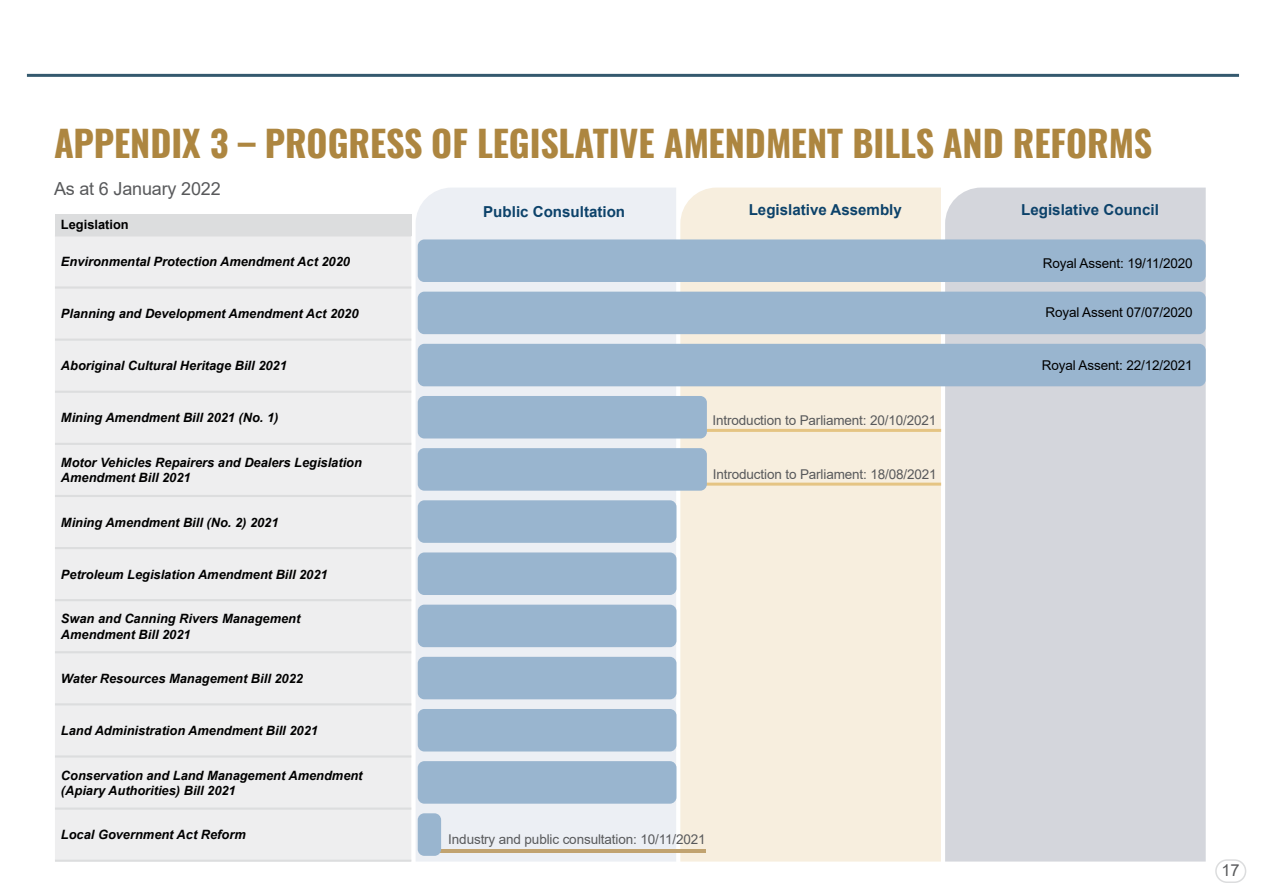
<style>
.page{position:relative;width:1263px;height:893px;background:#fff}
.page>*{position:absolute;margin:0;border:0;box-sizing:border-box;transform-origin:0 0}
.t1{font:36px "Oswald";color:#ad8640}
.t2{font:18px "Arial";letter-spacing:-.01em;color:#58595b}
.t3{font:16.5px "Arial";color:#58595b}
.t4{font:700 15.15px "Arial";color:#0c426a}
.t5{font:13.5px "Arial";letter-spacing:-.01em;color:#58595b}
.t6{font:13.5px "Arial";letter-spacing:-.01em;color:#000}
.t7{font:italic 700 12.75px/15.5px "Arial";color:#000}
.t8{font:700 12.75px "Arial";color:#000}
</style>
<div class="page">
<div style="left:1215px;top:859px;width:31px;height:24px;border:2px solid #dcddde;border-radius:11px"></div>
<hr style="left:27px;top:74px;width:1212px;height:3px;background:#34596e">
<div style="left:416px;top:188px;width:260px;height:673px;background:#eceff4"></div>
<div style="left:680px;top:188px;width:261px;height:673px;background:#f7eede"></div>
<div style="left:945px;top:188px;width:261px;height:673px;background:#d4d6dc"></div>
<div style="left:55px;top:214px;width:356px;height:21px;background:#dcddde"></div>
<div style="left:55px;top:236px;width:356px;height:624px;background:#eeeeef"></div>
<hr style="left:55px;top:286px;width:356px;height:3px;background:#dcddde">
<hr style="left:55px;top:339px;width:356px;height:2px;background:#dcddde">
<hr style="left:55px;top:391px;width:356px;height:2px;background:#dcddde">
<hr style="left:55px;top:443px;width:356px;height:2px;background:#dcddde">
<hr style="left:55px;top:495px;width:356px;height:2px;background:#dcddde">
<hr style="left:55px;top:547px;width:356px;height:2px;background:#dcddde">
<hr style="left:55px;top:599px;width:356px;height:2px;background:#dcddde">
<hr style="left:55px;top:651px;width:356px;height:2px;background:#dcddde">
<hr style="left:55px;top:703px;width:356px;height:2px;background:#dcddde">
<hr style="left:55px;top:755px;width:356px;height:2px;background:#dcddde">
<hr style="left:55px;top:807px;width:356px;height:3px;background:#dcddde">
<hr style="left:55px;top:234px;width:356px;height:2px;background:#dcddde">
<hr style="left:55px;top:860px;width:356px;height:2px;background:#dcddde">
<div style="left:418px;top:709px;width:258px;height:42px;background:#99b5cf;border-radius:7px"></div>
<div style="left:418px;top:605px;width:258px;height:42px;background:#99b5cf;border-radius:7px"></div>
<div style="left:418px;top:552px;width:258px;height:43px;background:#99b5cf;border-radius:7px"></div>
<div style="left:418px;top:344px;width:788px;height:42px;background:#99b5cf;border-radius:7px"></div>
<div style="left:418px;top:761px;width:258px;height:43px;background:#99b5cf;border-radius:7px"></div>
<div style="left:418px;top:500px;width:258px;height:43px;background:#99b5cf;border-radius:7px"></div>
<div style="left:418px;top:292px;width:788px;height:42px;background:#99b5cf;border-radius:7px"></div>
<div style="left:418px;top:657px;width:258px;height:42px;background:#99b5cf;border-radius:7px"></div>
<div style="left:418px;top:239px;width:788px;height:43px;background:#99b5cf;border-radius:7px"></div>
<hr style="left:690px;top:483px;width:251px;height:3px;background:#e5c483">
<hr style="left:690px;top:429px;width:251px;height:3px;background:#e5c483">
<hr style="left:439px;top:849px;width:267px;height:3px;background:#c1a370">
<div style="left:418px;top:813px;width:23px;height:43px;background:#99b5cf;border-radius:7px"></div>
<div style="left:418px;top:396px;width:289px;height:42px;background:#99b5cf;border-radius:7px"></div>
<div style="left:418px;top:448px;width:289px;height:43px;background:#99b5cf;border-radius:7px"></div>
<h1 class="t1" style="left:54px;top:111px;width:1100px">APPENDIX 3 – PROGRESS OF LEGISLATIVE AMENDMENT BILLS AND REFORMS</h1>
<h2 class="t2" style="left:54px;top:177px;width:168px">As at 6 January 2022</h2>
<p class="t4" style="left:483px;top:201px;width:143px">Public Consultation</p>
<p class="t4" style="left:749px;top:199px;width:155px">Legislative Assembly</p>
<p class="t4" style="left:1021px;top:199px;width:139px">Legislative Council</p>
<p class="t8" style="left:61px;top:216px;width:69px">Legislation</p>
<p class="t7" style="left:61px;top:254px;width:290px">Environmental Protection Amendment Act 2020</p>
<p class="t6" style="left:1043px;top:254px;width:151px">Royal Assent: 19/11/2020</p>
<p class="t6" style="left:1045px;top:303px;width:149px">Royal Assent 07/07/2020</p>
<p class="t6" style="left:1042px;top:356px;width:152px">Royal Assent: 22/12/2021</p>
<p class="t7" style="left:61px;top:306px;width:299px">Planning and Development Amendment Act 2020</p>
<p class="t7" style="left:61px;top:359px;width:227px">Aboriginal Cultural Heritage Bill 2021</p>
<p class="t7" style="left:61px;top:411px;width:219px">Mining Amendment Bill 2021 (No. 1)</p>
<p class="t7" style="left:61px;top:455px;width:302px">Motor Vehicles Repairers and Dealers Legislation<br>Amendment Bill 2021</p>
<p class="t7" style="left:61px;top:515px;width:219px">Mining Amendment Bill (No. 2) 2021</p>
<p class="t7" style="left:61px;top:567px;width:268px">Petroleum Legislation Amendment Bill 2021</p>
<p class="t7" style="left:61px;top:611px;width:241px">Swan and Canning Rivers Management<br>Amendment Bill 2021</p>
<p class="t7" style="left:61px;top:671px;width:244px">Water Resources Management Bill 2022</p>
<p class="t7" style="left:61px;top:723px;width:258px">Land Administration Amendment Bill 2021</p>
<p class="t7" style="left:61px;top:768px;width:303px">Conservation and Land Management Amendment (Apiary Authorities) Bill 2021</p>
<p class="t7" style="left:61px;top:827px;width:186px">Local Government Act Reform</p>
<p class="t5" style="left:712px;top:411px;width:225px">Introduction to Parliament: 20/10/2021</p>
<p class="t5" style="left:713px;top:465px;width:225px">Introduction to Parliament: 18/08/2021</p>
<p class="t5" style="left:448px;top:830px;width:259px">Industry and public consultation: 10/11/2021</p>
<p class="t3" style="left:1221px;top:859px;width:20px">17</p>
</div>
